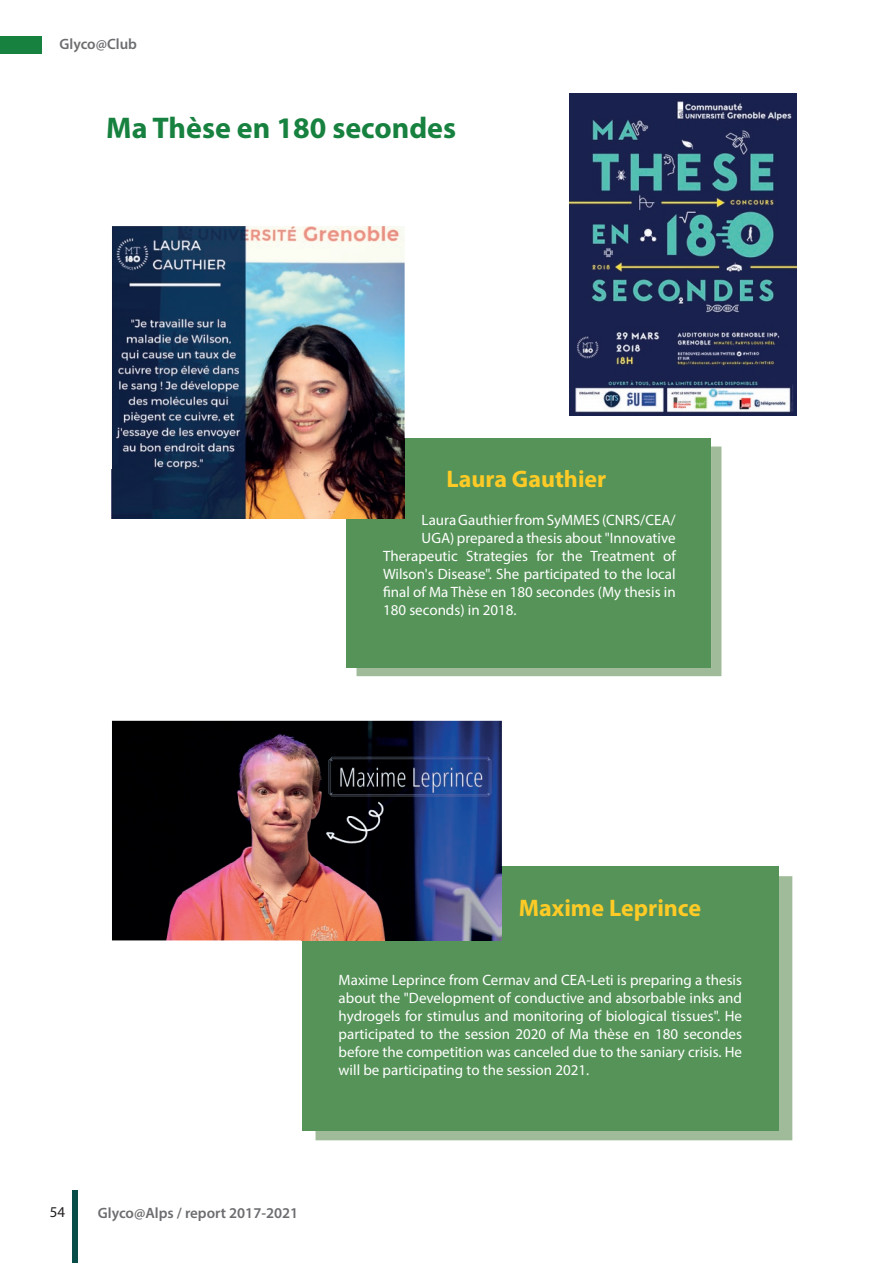
<style>
.page{position:relative;width:893px;height:1263px;background:#fff}
.page>*{position:absolute;margin:0;border:0;box-sizing:border-box;transform-origin:0 0}
.t1{font:700 30px "Myriad Pro";color:#17813f}
.t2{font:700 24px "Myriad Pro";color:#fecb26}
.t3{font:15px/18px "Myriad Pro";color:#fff;text-align:justify}
.t4{font:600 15px "Myriad Pro";color:#6c6d70}
.t5{font:15px "Myriad Pro";color:#231f20}
</style>
<div class="page">
<div style="left:357px;top:446px;width:364px;height:230px;background:#9fbb9a"></div>
<div style="left:346px;top:438px;width:365px;height:230px;background:#559358"></div>
<img style="left:569px;top:94px;width:227px;height:321px">
<div style="left:316px;top:876px;width:476px;height:264px;background:#9fbb9a"></div>
<div style="left:302px;top:866px;width:477px;height:264px;background:#559358"></div>
<img style="left:112px;top:721px;width:390px;height:219px">
<img style="left:302px;top:866px;width:200px;height:74px">
<img style="left:112px;top:226px;width:293px;height:244px">
<img style="left:112px;top:470px;width:234px;height:49px">
<img style="left:346px;top:438px;width:59px;height:81px">
<div style="left:72px;top:1191px;width:5px;height:72px;background:#084d47"></div>
<div style="left:0;top:36px;width:57px;height:17px;background:#17813f"></div>
<div style="left:43px;top:31px;width:136px;height:24px;background:#fff"></div>
<p class="t4" style="left:60px;top:34px;width:79px">Glyco@Club</p>
<h1 class="t1" style="left:106px;top:108px;width:351px">Ma Thèse en 180 secondes</h1>
<h2 class="t2" style="left:446px;top:463px;width:161px">Laura Gauthier</h2>
<p class="t3" style="left:422px;top:511px;width:256px">Laura Gauthier from SyMMES (CNRS/CEA/</p>
<p class="t3" style="left:422px;top:529px;width:256px">UGA) prepared a thesis about "Innovative</p>
<p class="t3" style="left:383px;top:547px;width:294px">Therapeutic Strategies for the Treatment of</p>
<p class="t3" style="left:383px;top:565px;width:294px">Wilson's Disease". She participated to the local</p>
<p class="t3" style="left:383px;top:583px;width:294px">final of Ma Thèse en 180 secondes (My thesis in</p>
<p class="t3" style="left:383px;top:601px;width:135px">180 seconds) in 2018.</p>
<h2 class="t2" style="left:519px;top:892px;width:184px">Maxime Leprince</h2>
<p class="t3" style="left:339px;top:971px;width:405px">Maxime Leprince from Cermav and CEA-Leti is preparing a thesis about the "Development of conductive and absorbable inks and hydrogels for stimulus and monitoring of biological tissues". He participated to the session 2020 of Ma thèse en 180 secondes before the competition was canceled due to the saniary crisis. He will be participating to the session 2021.</p>
<p class="t5" style="left:50px;top:1203px;width:17px">54</p>
<p class="t4" style="left:98px;top:1203px;width:202px">Glyco@Alps / report 2017-2021</p>
</div>
